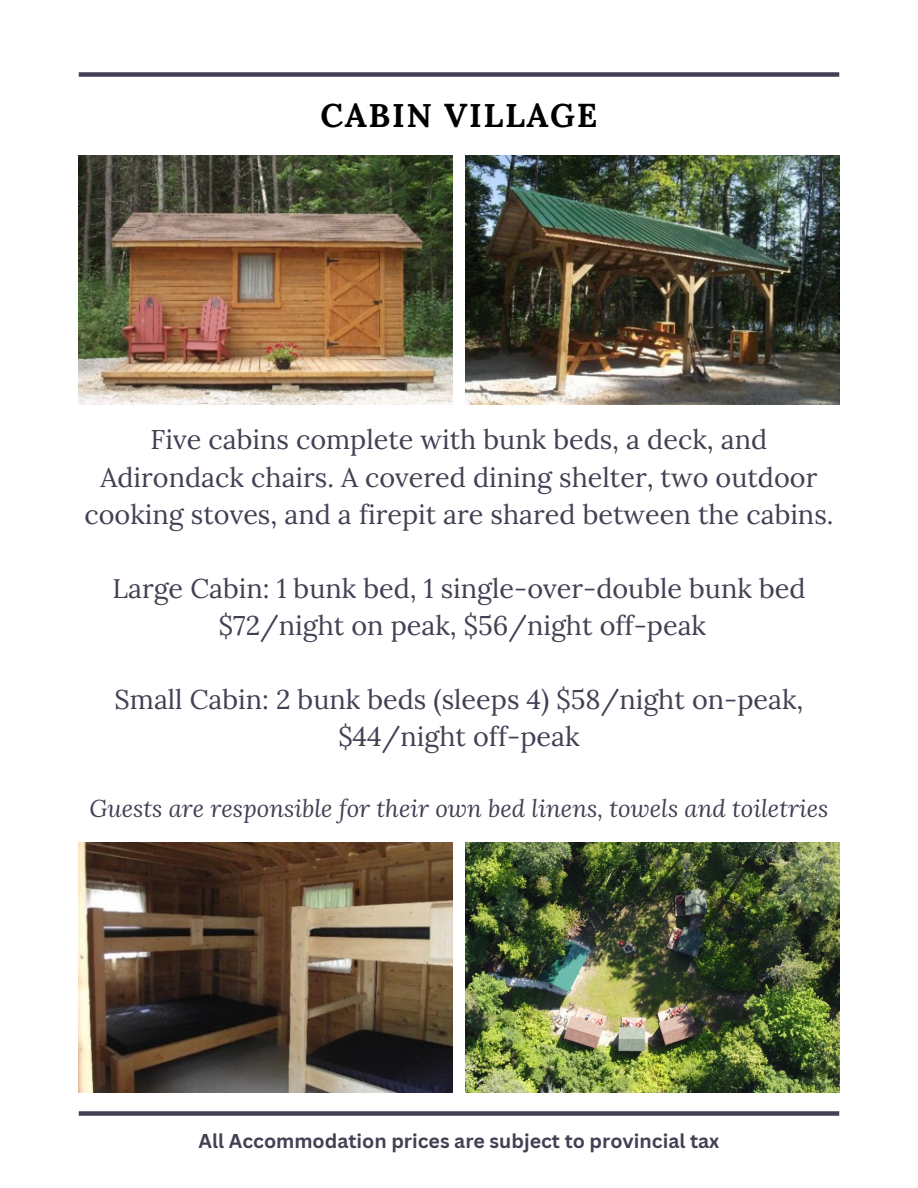
<style>
.page{position:relative;width:918px;height:1188px;background:#fff}
.page>*{position:absolute;margin:0;border:0;box-sizing:border-box;transform-origin:0 0}
.t1{font:700 33px "Lora";letter-spacing:.05em;color:#000}
.t2{font:27px/37.2px "Lora";color:#434053;text-align:center}
.t3{font:italic 24px "Lora";color:#434053}
.t4{font:700 19.5px "Canva Sans";color:#434053}
</style>
<div class="page">
<div style="left:79px;top:72px;width:760px;height:5px;background:#434053"></div>
<img style="left:466px;top:155px;width:373px;height:250px">
<img style="left:79px;top:155px;width:373px;height:250px">
<img style="left:79px;top:842px;width:373px;height:250px">
<img style="left:466px;top:842px;width:373px;height:250px">
<div style="left:79px;top:1111px;width:760px;height:5px;background:#434053"></div>
<p class="t1" style="left:321px;top:93px;width:278px">CABIN VILLAGE</p>
<p class="t2" style="left:84px;top:421px;width:751px">Five cabins complete with bunk beds, a deck, and<br>Adirondack chairs. A covered dining shelter, two outdoor cooking stoves, and a firepit are shared between the cabins.</p>
<p class="t2" style="left:112px;top:569px;width:695px">Large Cabin: 1 bunk bed, 1 single-over-double bunk bed</p>
<p class="t2" style="left:219px;top:607px;width:489px">$72/night on peak, $56/night off-peak</p>
<p class="t2" style="left:115px;top:681px;width:690px">Small Cabin: 2 bunk beds (sleeps 4) $58/night on-peak, $44/night off-peak</p>
<p class="t3" style="left:89px;top:793px;width:741px">Guests are responsible for their own bed linens, towels and toiletries</p>
<p class="t4" style="left:199px;top:1127px;width:522px">All Accommodation prices are subject to provincial tax</p>
</div>
